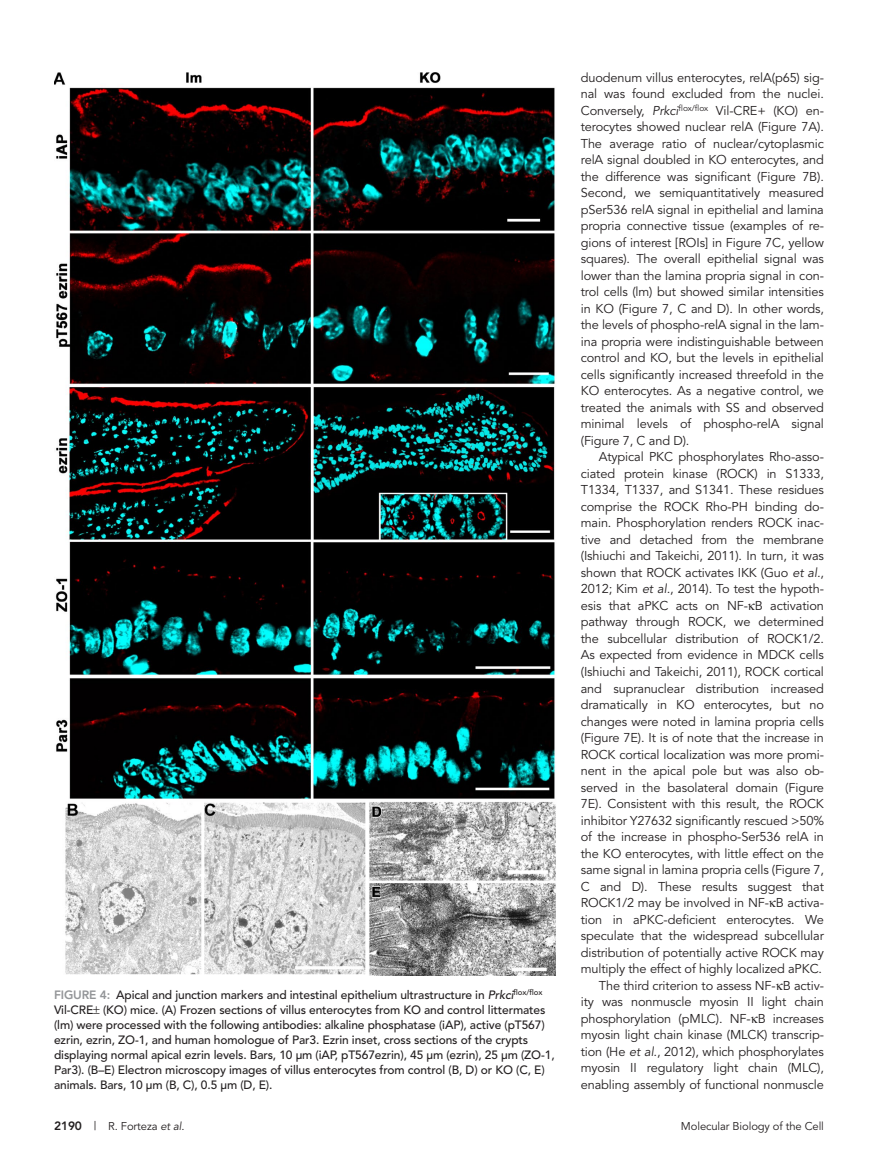
<style>
.page{position:relative;width:878px;height:1175px;background:#fff}
.page>*{position:absolute;margin:0;border:0;box-sizing:border-box;transform-origin:0 0}
.Para{font:12.75px/16.5px "Avenir";letter-spacing:-.01em;color:#231f20;text-align:justify}
.FigCaption{font:500 12px/15px "Avenir";letter-spacing:-.01em;color:#231f20}
.t1{font:11.25px "Avenir";letter-spacing:-.01em;color:#231f20}
.s1{font-weight:800;color:#939598}
.s2{font-style:italic}
.s3{font-weight:800;font-size:12px}
.s4{font-size:12px}
</style>
<div class="page">
<img style="left:54px;top:72px;width:502px;height:903px">
<p class="FigCaption" style="left:54px;top:987px;width:502px"><span class="s1">FIGURE 4:</span> Apical and junction markers and intestinal epithelium ultrastructure in <span class="s2">Prkci</span><sup>flox/flox </sup>Vil-CRE (KO) mice. (A) Frozen sections of villus enterocytes from KO and control littermates (lm) were processed with the following antibodies: alkaline phosphatase (iAP), active (pT567) ezrin, ezrin, ZO-1, and human homologue of Par3. Ezrin inset, cross sections of the crypts displaying normal apical ezrin levels. Bars, 10 μm (iAP, pT567ezrin), 45 μm (ezrin), 25 μm (ZO-1, Par3). (B–E) Electron microscopy images of villus enterocytes from control (B, D) or KO (C, E) animals. Bars, 10 μm (B, C), 0.5 μm (D, E).</p>
<p class="Para" style="left:580px;top:69px;width:245px">duodenum villus enterocytes, relA(p65) sig&shy;nal was found excluded from the nuclei.<br>Conversely, <span class="s2">Prkci</span><sup>flox/flox</sup> Vil-CRE+ (KO) en&shy;terocytes showed nuclear relA (Figure 7A).<br>The average ratio of nuclear/cytoplasmic relA signal doubled in KO enterocytes, and the difference was significant (Figure 7B).<br>Second, we semiquantitatively measured pSer536 relA signal in epithelial and lamina propria connective tissue (examples of re&shy;gions of interest [ROIs] in Figure 7C, yellow squares). The overall epithelial signal was lower than the lamina propria signal in con&shy;trol cells (lm) but showed similar intensities in KO (Figure 7, C and D). In other words, the levels of phospho-relA signal in the lam&shy;ina propria were indistinguishable between control and KO, but the levels in epithelial cells significantly increased threefold in the KO enterocytes. As a negative control, we treated the animals with SS and observed minimal levels of phospho-relA signal (Figure 7, C and D).</p>
<p class="Para" style="left:580px;top:449px;width:245px;text-indent:18px">Atypical PKC phosphorylates Rho-asso&shy;ciated protein kinase (ROCK) in S1333, T1334, T1337, and S1341. These residues comprise the ROCK Rho-PH binding do&shy;main. Phosphorylation renders ROCK inac&shy;tive and detached from the membrane (Ishiuchi and Takeichi, 2011). In turn, it was shown that ROCK activates IKK (Guo <span class="s2">et al.</span>, 2012; Kim <span class="s2">et al.</span>, 2014). To test the hypoth&shy;esis that aPKC acts on NF- B activation pathway through ROCK, we determined the subcellular distribution of ROCK1/2.<br>As expected from evidence in MDCK cells (Ishiuchi and Takeichi, 2011), ROCK cortical and supranuclear distribution increased dramatically in KO enterocytes, but no changes were noted in lamina propria cells (Figure 7E). It is of note that the increase in ROCK cortical localization was more promi&shy;nent in the apical pole but was also ob&shy;served in the basolateral domain (Figure 7E). Consistent with this result, the ROCK inhibitor Y27632 significantly rescued &gt;50% of the increase in phospho-Ser536 relA in the KO enterocytes, with little effect on the same signal in lamina propria cells (Figure 7, C and D). These results suggest that ROCK1/2 may be involved in NF- B activa&shy;tion in aPKC-deficient enterocytes. We speculate that the widespread subcellular distribution of potentially active ROCK may multiply the effect of highly localized aPKC.</p>
<p class="Para" style="left:580px;top:977px;width:245px;text-indent:18px">The third criterion to assess NF- B activ&shy;ity was nonmuscle myosin II light chain phosphorylation (pMLC). NF- B increases myosin light chain kinase (MLCK) transcrip&shy;tion (He <span class="s2">et al.</span>, 2012), which phosphorylates myosin II regulatory light chain (MLC), enabling assembly of functional nonmuscle</p>
<p class="t1" style="left:54px;top:1119px;width:132px"><span class="s3">2190</span> <span class="s4">|</span> R. Forteza <span class="s2">et al</span>.</p>
<p class="t1" style="left:681px;top:1119px;width:144px">Molecular Biology of the Cell</p>
</div>
